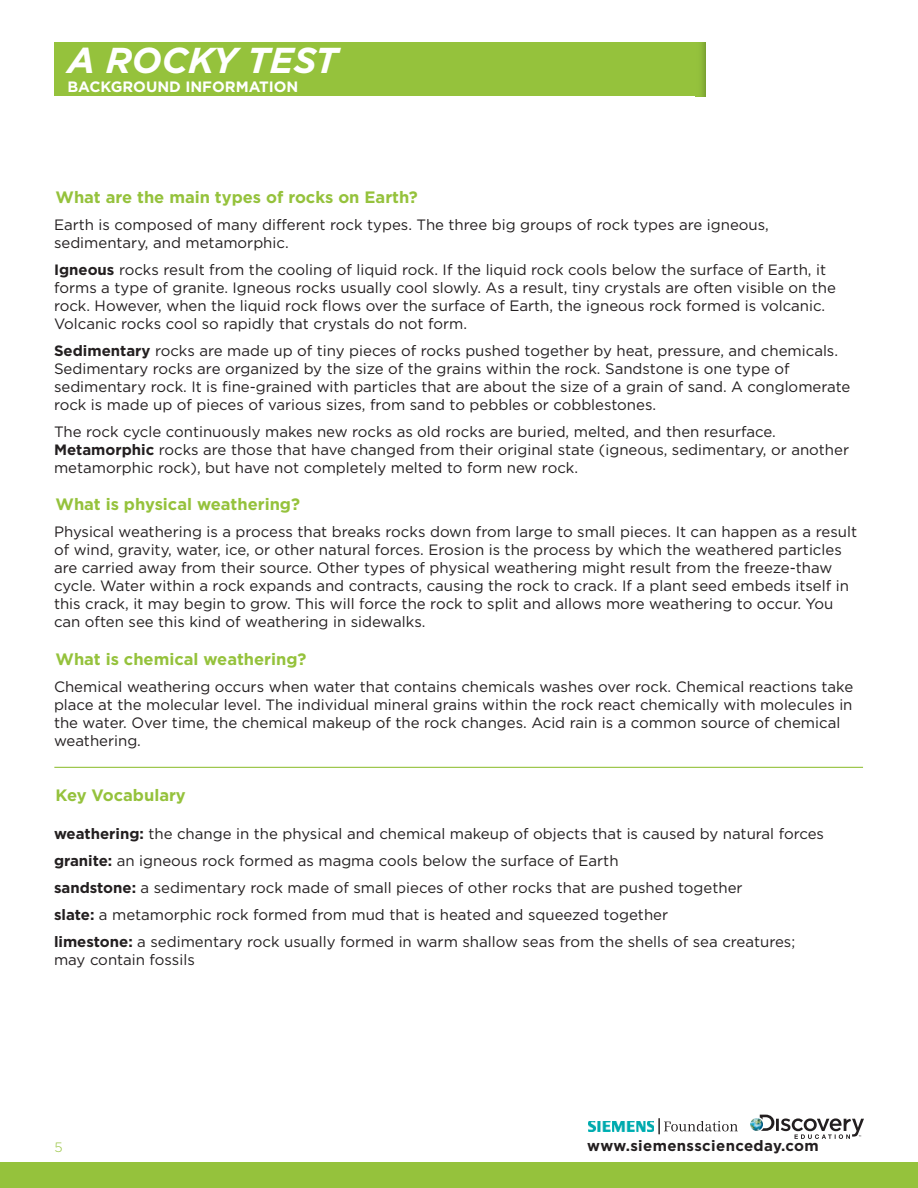
<style>
.page{position:relative;width:918px;height:1188px;background:#fff}
.page>*{position:absolute;margin:0;border:0;box-sizing:border-box;transform-origin:0 0}
.t1{font:italic 700 36px "Gotham";color:#fff}
.t2{font:700 16.5px "Gotham";color:#95c23c}
.t3{font:15px/18px "Gotham";color:#231f20}
.t4{font:700 15px "Gotham";letter-spacing:.025em;color:#231f20}
.t5{font:700 15px "Gotham";color:#fff}
.t6{font:300 13.5px "Gotham";color:#95c23c}
.s1{font-weight:700}
</style>
<div class="page">
<div style="left:54px;top:42px;width:651px;height:54px;background:#95c23c"></div>
<div style="left:0;top:1163px;width:918px;height:25px;background:#95c23c"></div>
<img style="left:589px;top:1121px;width:65px;height:10px">
<svg style="left:659px;top:1118px;width:79px;height:16px"></svg>
<svg style="left:750px;top:1115px;width:114px;height:24px"></svg>
<hr style="left:54px;top:767px;width:809px;height:1px;background:#95c23c">
<h1 class="t1" style="left:68px;top:39px;width:272px">A ROCKY TEST</h1>
<p class="t5" style="left:68px;top:78px;width:233px">BACKGROUND INFORMATION</p>
<p class="t2" style="left:56px;top:187px;width:364px">What are the main types of rocks on Earth?</p>
<p class="t3" style="left:54px;top:215px;width:716px">Earth is composed of many different rock types. The three big groups of rock types are igneous, sedimentary, and metamorphic.</p>
<p class="t3" style="left:54px;top:260px;width:783px"><span class="s1">Igneous</span> rocks result from the cooling of liquid rock. If the liquid rock cools below the surface of Earth, it forms a type of granite. Igneous rocks usually cool slowly. As a result, tiny crystals are often visible on the rock. However, when the liquid rock flows over the surface of Earth, the igneous rock formed is volcanic.<br>Volcanic rocks cool so rapidly that crystals do not form.</p>
<p class="t3" style="left:54px;top:341px;width:798px"><span class="s1">Sedimentary</span> rocks are made up of tiny pieces of rocks pushed together by heat, pressure, and chemicals.<br>Sedimentary rocks are organized by the size of the grains within the rock. Sandstone is one type of sedimentary rock. It is fine-grained with particles that are about the size of a grain of sand. A conglomerate rock is made up of pieces of various sizes, from sand to pebbles or cobblestones.</p>
<p class="t3" style="left:54px;top:422px;width:797px">The rock cycle continuously makes new rocks as old rocks are buried, melted, and then resurface.<br><span class="s1">Metamorphic</span> rocks are those that have changed from their original state (igneous, sedimentary, or another metamorphic rock), but have not completely melted to form new rock.</p>
<p class="t2" style="left:56px;top:495px;width:246px">What is physical weathering?</p>
<p class="t3" style="left:54px;top:523px;width:805px">Physical weathering is a process that breaks rocks down from large to small pieces. It can happen as a result of wind, gravity, water, ice, or other natural forces. Erosion is the process by which the weathered particles are carried away from their source. Other types of physical weathering might result from the freeze-thaw cycle. Water within a rock expands and contracts, causing the rock to crack. If a plant seed embeds itself in this crack, it may begin to grow. This will force the rock to split and allows more weathering to occur. You can often see this kind of weathering in sidewalks.</p>
<p class="t2" style="left:56px;top:649px;width:253px">What is chemical weathering?</p>
<p class="t3" style="left:54px;top:677px;width:801px">Chemical weathering occurs when water that contains chemicals washes over rock. Chemical reactions take place at the molecular level. The individual mineral grains within the rock react chemically with molecules in the water. Over time, the chemical makeup of the rock changes. Acid rain is a common source of chemical weathering.</p>
<p class="t2" style="left:56px;top:786px;width:132px">Key Vocabulary</p>
<p class="t3" style="left:54px;top:820px;width:772px;line-height:27px"><span class="s1">weathering:</span> the change in the physical and chemical makeup of objects that is caused by natural forces <span class="s1">granite:</span> an igneous rock formed as magma cools below the surface of Earth<br><span class="s1">sandstone:</span> a sedimentary rock made of small pieces of other rocks that are pushed together<br><span class="s1">slate:</span> a metamorphic rock formed from mud that is heated and squeezed together<br><span class="s1">limestone:</span> a sedimentary rock usually formed in warm shallow seas from the shells of sea creatures;</p>
<p class="t3" style="left:54px;top:950px;width:142px">may contain fossils</p>
<p class="t6" style="left:54px;top:1140px;width:10px">5</p>
<p class="t4" style="left:587px;top:1138px;width:233px">www.siemensscienceday.com</p>
</div>
